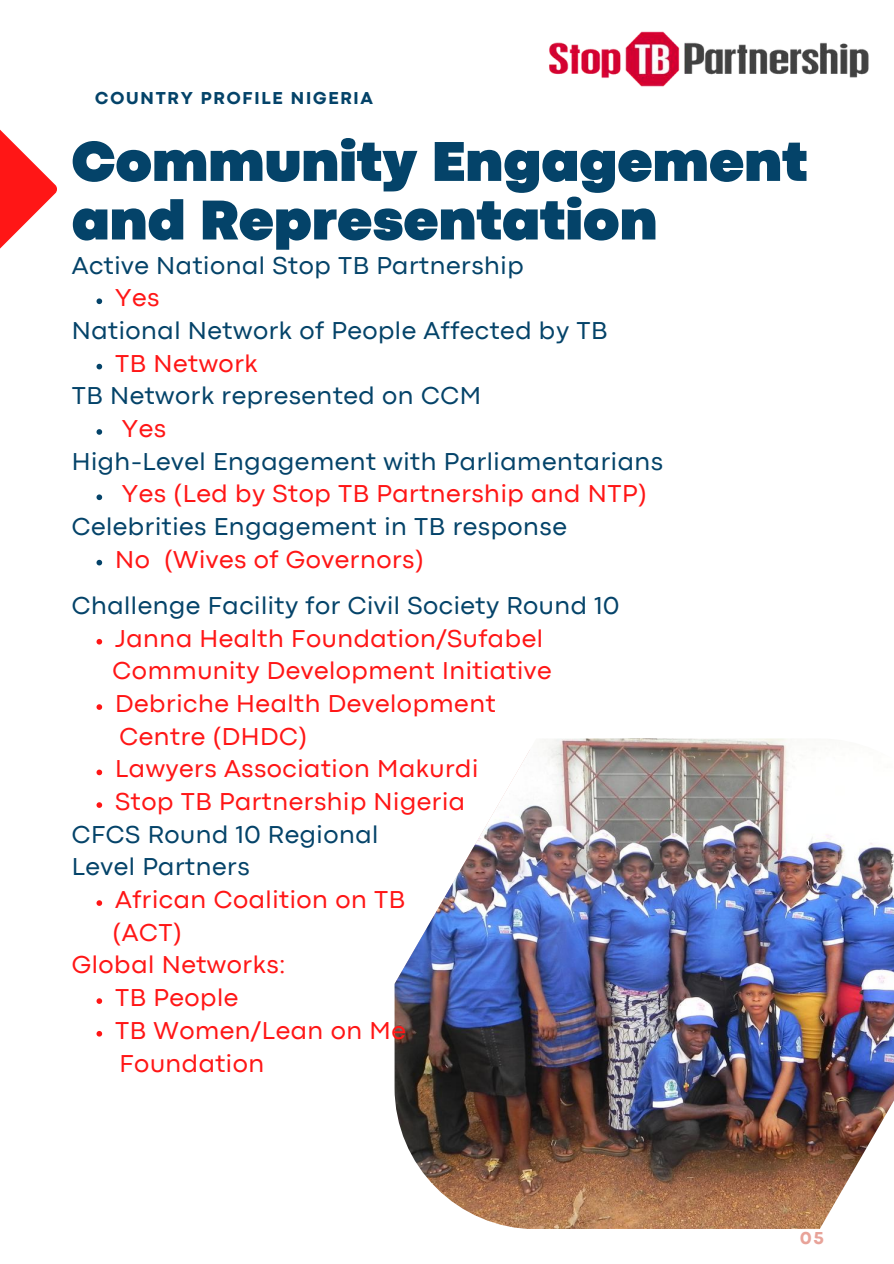
<style>
.page{position:relative;width:894px;height:1264px;background:#fff}
.page>*{position:absolute;margin:0;border:0;box-sizing:border-box;transform-origin:0 0}
.t1{font:900 58.5px/58.5px "Codec Pro";color:#044369}
.t2{font:25.5px/32.7px "Codec Pro";letter-spacing:.02em;color:#ff1616}
.t3{font:25.5px/32.7px "Codec Pro";letter-spacing:.02em;color:#044369}
.t4{font:800 18px "Codec Pro";letter-spacing:.1em;color:#044369}
.t5{font:800 18px "Codec Pro";color:#e8a399}
</style>
<div class="page">
<svg style="left:0;top:129px;width:57px;height:120px"></svg>
<img style="left:394px;top:738px;width:499px;height:490px">
<img style="left:549px;top:31px;width:320px;height:56px">
<svg style="left:96px;top:298px;width:6px;height:6px"></svg>
<svg style="left:96px;top:364px;width:6px;height:5px"></svg>
<svg style="left:96px;top:429px;width:6px;height:6px"></svg>
<svg style="left:96px;top:494px;width:6px;height:6px"></svg>
<svg style="left:96px;top:560px;width:6px;height:5px"></svg>
<svg style="left:96px;top:639px;width:6px;height:5px"></svg>
<svg style="left:96px;top:704px;width:6px;height:6px"></svg>
<svg style="left:96px;top:769px;width:6px;height:6px"></svg>
<svg style="left:96px;top:802px;width:6px;height:6px"></svg>
<svg style="left:96px;top:900px;width:6px;height:5px"></svg>
<svg style="left:96px;top:998px;width:6px;height:5px"></svg>
<svg style="left:96px;top:1031px;width:6px;height:5px"></svg>
<p class="t4" style="left:95px;top:92px;width:279px">COUNTRY PROFILE NIGERIA</p>
<h1 class="t1" style="left:72px;top:137px;width:737px">Community Engagement and Representation</h1>
<p class="t3" style="left:72px;top:251px;width:453px">Active National Stop TB Partnership</p>
<p class="t2" style="left:115px;top:283px;width:46px">Yes</p>
<p class="t3" style="left:72px;top:316px;width:537px">National Network of People Affected by TB</p>
<p class="t2" style="left:115px;top:349px;width:144px">TB Network</p>
<p class="t3" style="left:72px;top:381px;width:410px">TB Network represented on CCM</p>
<p class="t2" style="left:122px;top:414px;width:46px">Yes</p>
<p class="t3" style="left:72px;top:447px;width:592px">High-Level Engagement with Parliamentarians</p>
<p class="t2" style="left:122px;top:479px;width:526px">Yes (Led by Stop TB Partnership and NTP)</p>
<p class="t3" style="left:72px;top:512px;width:496px">Celebrities Engagement in TB response</p>
<p class="t2" style="left:115px;top:544px;width:310px">No (Wives of Governors)</p>
<p class="t3" style="left:72px;top:591px;width:549px">Challenge Facility for Civil Society Round 10</p>
<p class="t2" style="left:115px;top:624px;width:429px">Janna Health Foundation/Sufabel</p>
<p class="t2" style="left:113px;top:656px;width:440px">Community Development Initiative</p>
<p class="t2" style="left:115px;top:689px;width:382px">Debriche Health Development</p>
<p class="t2" style="left:119px;top:721px;width:189px">Centre (DHDC)</p>
<p class="t2" style="left:115px;top:754px;width:364px">Lawyers Association Makurdi<br>Stop TB Partnership Nigeria</p>
<p class="t3" style="left:72px;top:819px;width:308px">CFCS Round 10 Regional<br>Level Partners</p>
<p class="t2" style="left:115px;top:885px;width:291px">African Coalition on TB</p>
<p class="t2" style="left:72px;top:917px;width:215px;text-indent:41px">(ACT)<br>Global Networks:</p>
<p class="t2" style="left:115px;top:983px;width:292px">TB People<br>TB Women/Lean on Me</p>
<p class="t2" style="left:119px;top:1048px;width:146px">Foundation</p>
<p class="t5" style="left:799px;top:1231px;width:25px">05</p>
</div>
